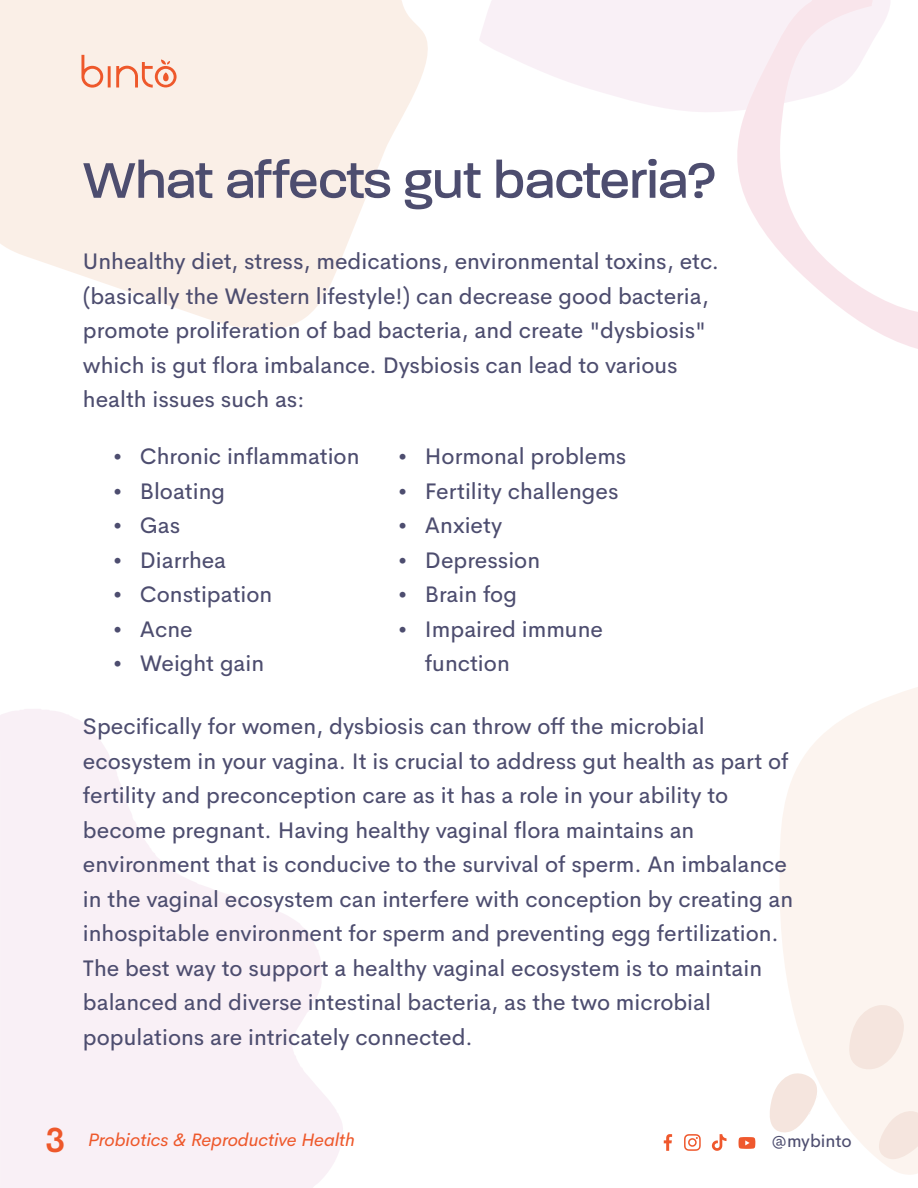
<style>
.page{position:relative;width:918px;height:1188px;background:#fff}
.page>*{position:absolute;margin:0;border:0;box-sizing:border-box;transform-origin:0 0}
.t1{font:500 54px "Paralucent";color:#4d4d6f}
.t2{font:600 34.5px "Cerebri Sans";color:#ee582b}
.t3{font:22.5px/34.5px "Cerebri Sans";color:#4d4d6f}
.t4{font:italic 18px "Cerebri Sans";color:#ee582b}
.t5{font:17.7px "Cerebri Sans";color:#4d4d6f}
</style>
<div class="page">
<svg style="left:0;top:709px;width:343px;height:479px;fill:#f9f0f6"></svg>
<svg style="left:780px;top:687px;width:138px;height:488px;fill:#fcf4ef"></svg>
<svg style="left:0;top:0;width:428px;height:330px;fill:#faefe7"></svg>
<svg style="left:877px;top:1111px;width:41px;height:48px"></svg>
<svg style="left:770px;top:1072px;width:49px;height:61px"></svg>
<svg style="left:479px;top:0;width:255px;height:112px;fill:#f9f0f6"></svg>
<svg style="left:849px;top:1003px;width:56px;height:68px"></svg>
<svg style="left:734px;top:0;width:184px;height:349px"></svg>
<svg style="left:81px;top:55px;width:22px;height:33px"></svg>
<hr style="left:108px;top:66px;width:3px;height:21px;background:#ee582b">
<svg style="left:116px;top:60px;width:61px;height:28px;background:#f6c2af"></svg>
<svg style="left:664px;top:1134px;width:8px;height:17px"></svg>
<svg style="left:684px;top:1134px;width:17px;height:17px"></svg>
<svg style="left:711px;top:1134px;width:16px;height:17px"></svg>
<svg style="left:739px;top:1137px;width:16px;height:12px"></svg>
<h1 class="t1" style="left:83px;top:148px;width:635px">What affects gut bacteria?</h1>
<p class="t3" style="left:83px;top:242px;width:638px">Unhealthy diet, stress, medications, environmental toxins, etc. (basically the Western lifestyle!) can decrease good bacteria, promote proliferation of bad bacteria, and create "dysbiosis" which is gut flora imbalance. Dysbiosis can lead to various health issues such as:</p>
<p class="t3" style="left:113px;top:437px;width:248px">• Chronic inflammation</p>
<p class="t3" style="left:113px;top:472px;width:114px">• Bloating</p>
<p class="t3" style="left:113px;top:506px;width:69px">• Gas</p>
<p class="t3" style="left:113px;top:541px;width:115px">• Diarrhea</p>
<p class="t3" style="left:113px;top:575px;width:161px">• Constipation</p>
<p class="t3" style="left:113px;top:610px;width:81px">• Acne</p>
<p class="t3" style="left:113px;top:644px;width:153px">• Weight gain</p>
<p class="t3" style="left:398px;top:437px;width:230px">• Hormonal problems</p>
<p class="t3" style="left:398px;top:472px;width:222px">• Fertility challenges</p>
<p class="t3" style="left:398px;top:506px;width:106px">• Anxiety</p>
<p class="t3" style="left:398px;top:541px;width:144px">• Depression</p>
<p class="t3" style="left:398px;top:575px;width:121px">• Brain fog</p>
<p class="t3" style="left:425px;top:610px;width:180px;text-indent:-27px">• Impaired immune function</p>
<p class="t3" style="left:83px;top:707px;width:712px">Specifically for women, dysbiosis can throw off the microbial ecosystem in your vagina. It is crucial to address gut health as part of fertility and preconception care as it has a role in your ability to become pregnant. Having healthy vaginal flora maintains an environment that is conducive to the survival of sperm. An imbalance in the vaginal ecosystem can interfere with conception by creating an inhospitable environment for sperm and preventing egg fertilization.<br>The best way to support a healthy vaginal ecosystem is to maintain balanced and diverse intestinal bacteria, as the two microbial populations are intricately connected.</p>
<h2 class="t2" style="left:45px;top:1113px;width:22px">3</h2>
<p class="t5" style="left:772px;top:1127px;width:82px">@mybinto</p>
<p class="t4" style="left:88px;top:1125px;width:268px">Probiotics &amp; Reproductive Health</p>
</div>
